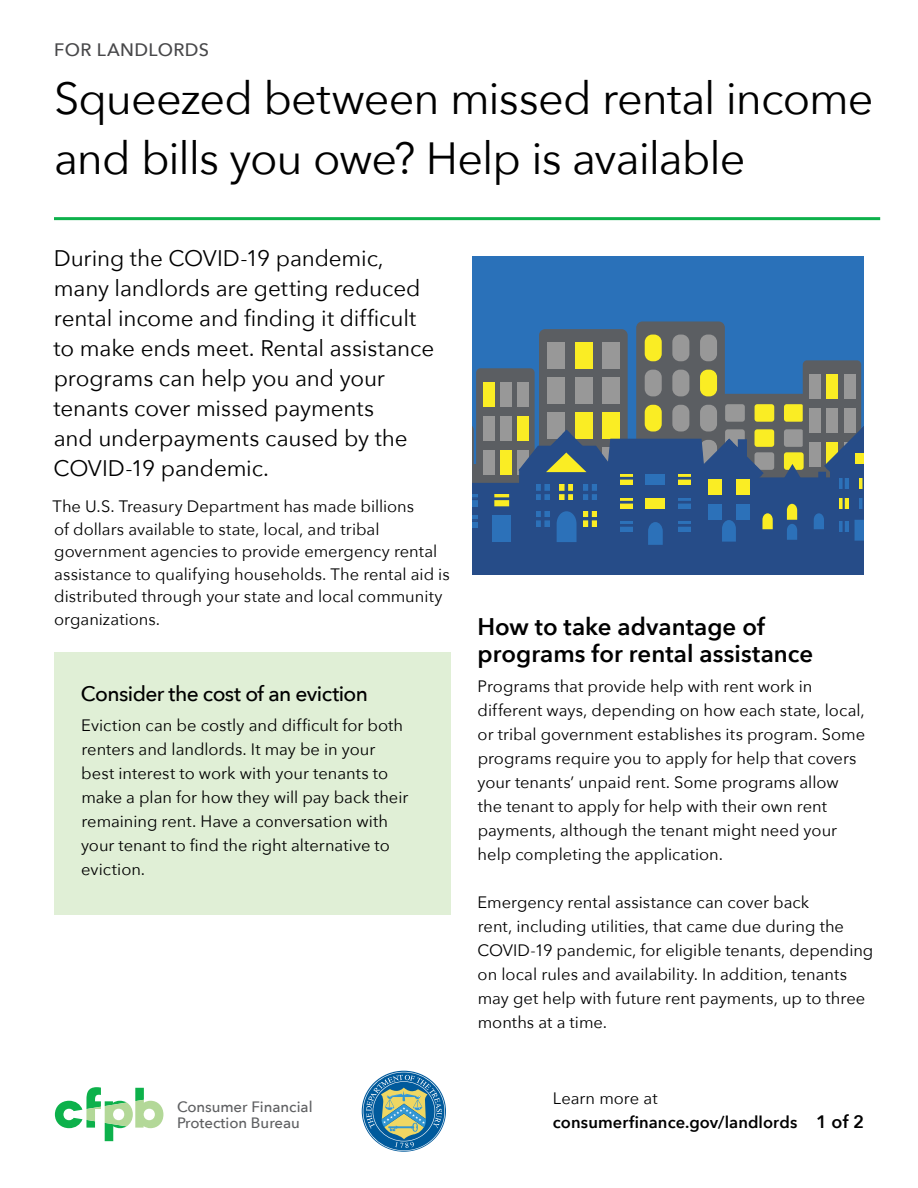
<style>
.page{position:relative;width:918px;height:1188px;background:#fff}
.page>*{position:absolute;margin:0;border:0;box-sizing:border-box;transform-origin:0 0}
.Main_H1{font:45px/60px "Avenir Next";letter-spacing:-.02em;color:#000}
.H3_regular{font:600 24px/27px "Avenir Next";color:#000}
.subheader__after_H1{font:22.5px/30px "Avenir Next";letter-spacing:-.005em;color:#000}
.H4_regular{font:500 21px "Avenir Next";letter-spacing:-.03em;color:#000}
.Dark_Gray___Handout{font:500 18px "Avenir Next";letter-spacing:.025em;color:#48484a}
.paragraph{font:600 18px "Avenir Next";color:#000}
.paragraph-2{font:16.5px/24px "Avenir Next";color:#000}
.paragraph-3{font:600 16.5px/24px "Avenir Next";letter-spacing:.005em;color:#000}
.t1{font:500 15px/15.8px "Avenir Next";color:#5f6062}
.s1{font-weight:400}
</style>
<div class="page">
<div style="left:54px;top:652px;width:396px;height:90px;background:#e0efd6"></div>
<div style="left:54px;top:688px;width:396px;height:227px;background:#e0efd6"></div>
<svg style="left:55px;top:1087px;width:108px;height:54px"></svg>
<div style="left:472px;top:256px;width:392px;height:319px;background:#2a71b9"></div>
<div style="left:539px;top:329px;width:89px;height:156px;background:#5b5e62;border-radius:6px"></div>
<div style="left:548px;top:342px;width:17px;height:27px;background:#989898"></div>
<div style="left:575px;top:342px;width:17px;height:27px;background:#faed24"></div>
<div style="left:603px;top:342px;width:17px;height:27px;background:#989898"></div>
<div style="left:548px;top:377px;width:17px;height:27px;background:#989898"></div>
<div style="left:575px;top:377px;width:17px;height:27px;background:#989898"></div>
<div style="left:603px;top:377px;width:17px;height:27px;background:#989898"></div>
<div style="left:548px;top:412px;width:17px;height:27px;background:#989898"></div>
<div style="left:575px;top:412px;width:17px;height:27px;background:#faed24"></div>
<div style="left:603px;top:412px;width:17px;height:27px;background:#faed24"></div>
<div style="left:713px;top:394px;width:100px;height:91px;background:#5b5e62;border-radius:7px"></div>
<div style="left:725px;top:404px;width:20px;height:18px;background:#989898;border-radius:3px"></div>
<div style="left:755px;top:404px;width:19px;height:18px;background:#faed24;border-radius:3px"></div>
<div style="left:784px;top:404px;width:20px;height:18px;background:#faed24;border-radius:3px"></div>
<div style="left:803px;top:360px;width:58px;height:117px;background:#5b5e62;border-radius:4px"></div>
<div style="left:810px;top:375px;width:11px;height:24px;background:#989898"></div>
<div style="left:827px;top:375px;width:11px;height:24px;background:#faed24"></div>
<div style="left:810px;top:409px;width:11px;height:24px;background:#989898"></div>
<div style="left:827px;top:409px;width:11px;height:24px;background:#989898"></div>
<div style="left:844px;top:375px;width:11px;height:24px;background:#989898"></div>
<div style="left:844px;top:409px;width:11px;height:24px;background:#989898"></div>
<div style="left:636px;top:321px;width:89px;height:156px;background:#5b5e62;border-radius:6px"></div>
<div style="left:645px;top:335px;width:17px;height:26px;background:#faed24;border-radius:8px"></div>
<div style="left:672px;top:335px;width:17px;height:26px;background:#989898;border-radius:8px"></div>
<div style="left:700px;top:335px;width:17px;height:26px;background:#989898;border-radius:8px"></div>
<div style="left:645px;top:370px;width:17px;height:26px;background:#989898;border-radius:8px"></div>
<div style="left:672px;top:370px;width:17px;height:26px;background:#989898;border-radius:8px"></div>
<div style="left:700px;top:370px;width:17px;height:26px;background:#faed24;border-radius:8px"></div>
<div style="left:645px;top:405px;width:17px;height:27px;background:#faed24;border-radius:8px"></div>
<div style="left:672px;top:405px;width:17px;height:27px;background:#989898;border-radius:8px"></div>
<div style="left:700px;top:405px;width:17px;height:27px;background:#989898;border-radius:8px"></div>
<div style="left:476px;top:368px;width:59px;height:117px;background:#5b5e62;border-radius:4px"></div>
<div style="left:483px;top:383px;width:11px;height:24px;background:#faed24"></div>
<div style="left:500px;top:383px;width:11px;height:24px;background:#989898"></div>
<div style="left:483px;top:416px;width:11px;height:25px;background:#989898"></div>
<div style="left:500px;top:416px;width:11px;height:25px;background:#989898"></div>
<div style="left:517px;top:416px;width:12px;height:25px;background:#faed24"></div>
<div style="left:472px;top:494px;width:392px;height:81px;background:#264c88"></div>
<div style="left:517px;top:383px;width:11px;height:24px;background:#989898"></div>
<svg style="left:472px;top:424px;width:392px;height:121px"></svg>
<div style="left:493px;top:515px;width:18px;height:27px;background:#2c71b9"></div>
<div style="left:494px;top:494px;width:15px;height:12px;background:#faed24"></div>
<div style="left:494px;top:497px;width:16px;height:3px;background:#264c88;border:1px solid #264c88"></div>
<svg style="left:362px;top:1071px;width:84px;height:81px"></svg>
<hr style="left:54px;top:217px;width:826px;height:3px;background:#0db14b">
<p class="Dark_Gray___Handout" style="left:54px;top:34px;width:156px">FOR LANDLORDS</p>
<h1 class="Main_H1" style="left:54px;top:66px;width:821px">Squeezed between missed rental income and bills you owe? Help is available</h1>
<p class="subheader__after_H1" style="left:54px;top:243px;width:382px">During the COVID-19 pandemic, many landlords are getting reduced rental income and finding it difficult to make ends meet. Rental assistance programs can help you and your tenants cover missed payments<br>and underpayments caused by the<br>COVID-19 pandemic.</p>
<p class="paragraph-2" style="left:52px;top:495px;width:399px;line-height:22.5px">The U.S. Treasury Department has made billions<br>of dollars available to state, local, and tribal government agencies to provide emergency rental assistance to qualifying households. The rental aid is distributed through your state and local community organizations.</p>
<h4 class="H4_regular" style="left:81px;top:675px;width:289px">Consider the cost of an eviction</h4>
<p class="paragraph-2" style="left:81px;top:713px;width:329px">Eviction can be costly and difficult for both renters and landlords. It may be in your best interest to work with your tenants to make a plan for how they will pay back their remaining rent. Have a conversation with your tenant to find the right alternative to eviction.</p>
<p class="t1" style="left:177px;top:1098px;width:137px">Consumer Financial<br>Protection Bureau</p>
<h3 class="H3_regular" style="left:477px;top:612px;width:337px">How to take advantage of programs for rental assistance</h3>
<p class="paragraph-2" style="left:477px;top:674px;width:389px">Programs that provide help with rent work in different ways, depending on how each state, local, or tribal government establishes its program. Some programs require you to apply for help that covers your tenants’ unpaid rent. Some programs allow the tenant to apply for help with their own rent payments, although the tenant might need your help completing the application.</p>
<p class="paragraph-2" style="left:477px;top:890px;width:397px">Emergency rental assistance can cover back<br>rent, including utilities, that came due during the COVID-19 pandemic, for eligible tenants, depending on local rules and availability. In addition, tenants may get help with future rent payments, up to three months at a time.</p>
<p class="paragraph-3" style="left:553px;top:1085px;width:246px"><span class="s1">Learn more at </span>consumerfinance.gov/landlords</p>
<p class="paragraph" style="left:816px;top:1106px;width:49px">1 of 2</p>
</div>
